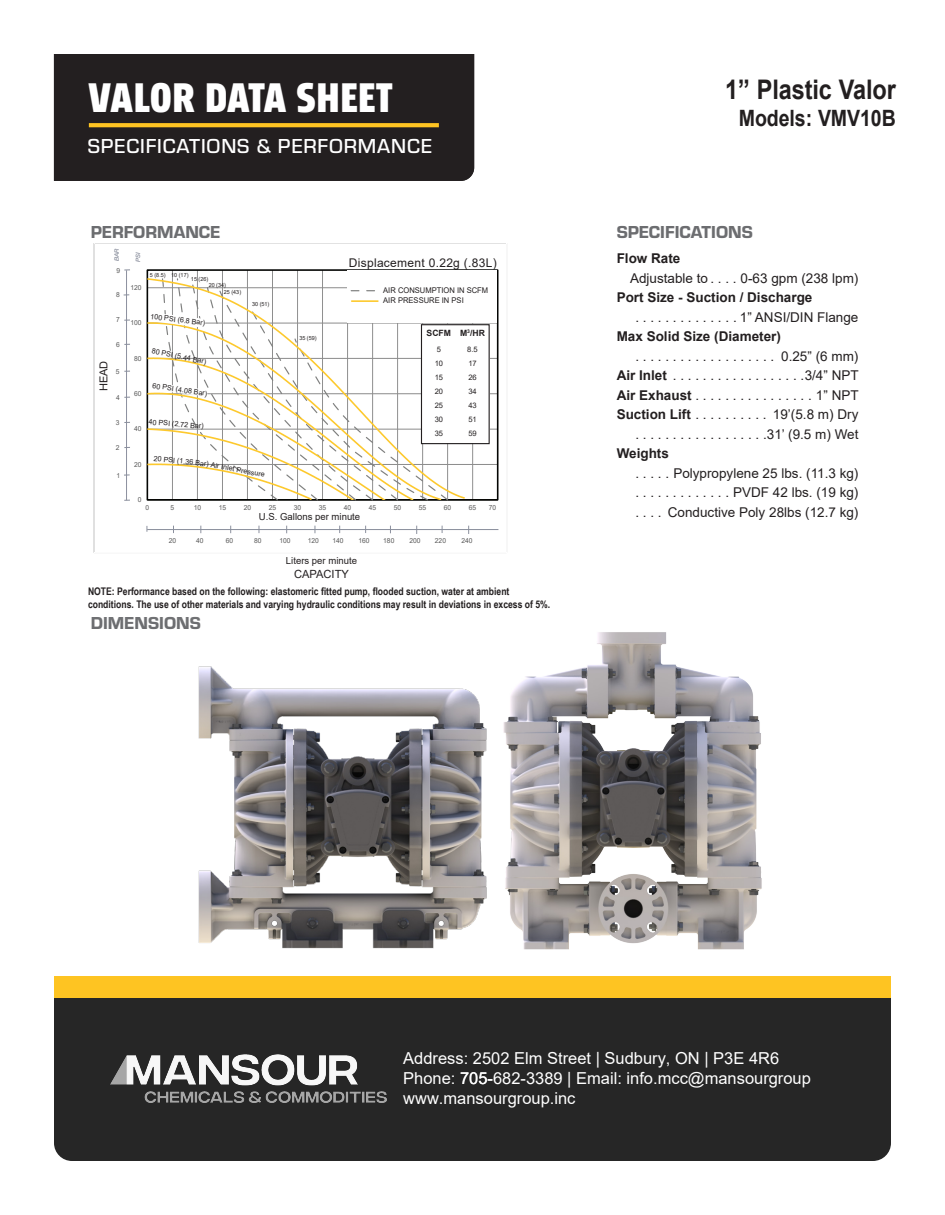
<style>
.page{position:relative;width:945px;height:1215px;background:#fff}
.page>*{position:absolute;margin:0;border:0;box-sizing:border-box;transform-origin:0 0}
.t1{font:900 43.5px "Breakers";color:#fff}
.t2{font:700 27px "Arial";letter-spacing:-.005em;color:#231f20;scale:.87 1}
.t3{font:700 22.5px "Arial";letter-spacing:-.005em;color:#231f20;scale:.87 1}
.t4{font:500 21px "Eurostile";letter-spacing:.04em;color:#fff}
.t5{font:18px "Eurostile Hea";color:#6c6d70}
.t6{font:16.5px/19.8px "Arial";color:#fff}
.t7{font:13.5px "Arial";color:#231f20}
.t8{font:700 13.5px "Arial";color:#231f20}
.Paragraph_Header_Yellow{font:12px "Arial";letter-spacing:.025em;color:#231f20}
.t9{font:11.25px "Arial";color:#231f20}
.t10{font:10.95px "Arial";color:#231f20}
.t11{font:700 10.5px/12.6px "Arial Narrow";color:#231f20}
.t12{font:9.6px "Arial";color:#231f20}
.t13{font:700 8.7px "Arial";color:#231f20}
.t14{font:7.8px/10.2px "Arial";color:#231f20}
.t15{font:7.5px "Arial";color:#231f20}
.t16{font:7.35px "Arial";color:#231f20}
.t17{font:6.9px "Arial";color:#595959}
.t18{font:6.9px "Arial";color:#595959;scale:.95 1}
.t19{font:italic 500 6px "Helvetica Neue LT Std";color:#8a8f9d}
.t20{font:5.7px "Arial";letter-spacing:.005em;color:#231f20}
.s1{font-weight:700}
</style>
<div class="page">
<div style="left:54px;top:998px;width:837px;height:163px;background:#262626"></div>
<div style="left:54px;top:976px;width:837px;height:22px;background:#fec422"></div>
<div style="left:54px;top:54px;width:420px;height:127px;background:#231f20"></div>
<svg style="left:89px;top:123px;width:350px;height:4px"></svg>
<img style="left:198px;top:666px;width:289px;height:283px">
<hr style="left:147px;top:323px;width:351px;height:1px;background:#8d8d8d">
<hr style="left:147px;top:358px;width:351px;height:1px;background:#8d8d8d">
<hr style="left:147px;top:393px;width:351px;height:1px;background:#8d8d8d">
<hr style="left:147px;top:429px;width:351px;height:1px;background:#8d8d8d">
<hr style="left:147px;top:464px;width:351px;height:1px;background:#8d8d8d">
<hr style="left:472px;top:270px;width:1px;height:230px;background:#8d8d8d">
<hr style="left:347px;top:270px;width:1px;height:230px;background:#8d8d8d">
<hr style="left:322px;top:270px;width:1px;height:230px;background:#8d8d8d">
<hr style="left:297px;top:270px;width:1px;height:230px;background:#8d8d8d">
<hr style="left:272px;top:270px;width:1px;height:230px;background:#8d8d8d">
<hr style="left:247px;top:270px;width:1px;height:230px;background:#8d8d8d">
<hr style="left:222px;top:270px;width:1px;height:230px;background:#8d8d8d">
<hr style="left:197px;top:270px;width:1px;height:230px;background:#8d8d8d">
<hr style="left:172px;top:270px;width:1px;height:230px;background:#8d8d8d">
<hr style="left:147px;top:270px;width:1px;height:230px;background:#040503">
<hr style="left:147px;top:500px;width:351px;height:1px;background:#040503">
<hr style="left:126px;top:270px;width:1px;height:230px;background:#8a8f9d">
<hr style="left:147px;top:529px;width:351px;height:1px;background:#8a8f9d">
<div style="left:94px;top:244px;width:413px;height:309px;border:1px solid #fff"></div>
<div style="left:348px;top:271px;width:149px;height:52px;background:#fff"></div>
<svg style="left:147px;top:277px;width:302px;height:223px"></svg>
<div style="left:421px;top:324px;width:69px;height:119px;background:#fff"></div>
<div style="left:421px;top:324px;width:69px;height:120px;border:1px solid #231f20"></div>
<img style="left:503px;top:632px;width:259px;height:318px">
<img style="left:95px;top:1035px;width:307px;height:82px">
<p class="t1" style="left:88px;top:72px;width:307px">VALOR DATA SHEET</p>
<p class="t4" style="left:88px;top:131px;width:346px">SPECIFICATIONS &amp; PERFORMANCE</p>
<p class="t1" style="left:88px;top:74px;width:232px">E1 DATA SHEET</p>
<p class="t2" style="left:725px;top:71px;width:198px">1” Plastic Valor</p>
<p class="t3" style="left:739px;top:102px;width:182px">Models: VMV10B</p>
<h4 class="t5" style="left:91px;top:220px;width:131px">PERFORMANCE</h4>
<h4 class="t5" style="left:617px;top:219px;width:138px">SPECIFICATIONS</h4>
<p class="t19" style="left:113px;top:261px;width:14px;rotate:-90deg">BAR</p>
<p class="t19" style="left:134px;top:262px;width:11px;rotate:-90deg">PSI</p>
<p class="t10" style="left:96px;top:391px;width:32px;rotate:-90deg">HEAD</p>
<p class="t17" style="left:116px;top:266px;width:5px">9</p>
<p class="t17" style="left:116px;top:290px;width:5px">8</p>
<p class="t17" style="left:116px;top:315px;width:5px">7</p>
<p class="t17" style="left:116px;top:340px;width:5px">6</p>
<p class="t17" style="left:116px;top:367px;width:5px">5</p>
<p class="t17" style="left:116px;top:392px;width:5px">4</p>
<p class="t17" style="left:131px;top:283px;width:13px">120</p>
<p class="t17" style="left:131px;top:318px;width:13px">100</p>
<p class="t17" style="left:134px;top:353px;width:9px">80</p>
<p class="t17" style="left:134px;top:389px;width:9px">60</p>
<p class="t20" style="left:150px;top:271px;width:17px">5 (8.5)</p>
<p class="t20" style="left:171px;top:271px;width:19px">10 (17)</p>
<p class="t20" style="left:191px;top:275px;width:19px">15 (26)</p>
<p class="t20" style="left:209px;top:281px;width:19px">20 (34)</p>
<p class="t16" style="left:151px;top:311px;width:57px;rotate:7deg">100 PSI (6.8 Bar)</p>
<p class="t16" style="left:153px;top:346px;width:57px;rotate:11deg">80 PSI (5.44 Bar)</p>
<p class="t16" style="left:153px;top:381px;width:57px;rotate:8deg">60 PSI (4.08 Bar)</p>
<p class="t20" style="left:224px;top:288px;width:19px">25 (43)</p>
<p class="t17" style="left:116px;top:418px;width:5px">3</p>
<p class="t17" style="left:116px;top:443px;width:5px">2</p>
<p class="t16" style="left:149px;top:417px;width:57px;rotate:4deg">40 PSI (2.72 Bar)</p>
<p class="t17" style="left:134px;top:424px;width:9px">40</p>
<p class="t20" style="left:252px;top:300px;width:19px">30 (51)</p>
<p class="t17" style="left:116px;top:470px;width:5px">1</p>
<p class="t17" style="left:134px;top:459px;width:9px">20</p>
<p class="t17" style="left:138px;top:495px;width:5px">0</p>
<p class="t16" style="left:154px;top:453px;width:57px;rotate:6deg">20 PSI (1.36 Bar)</p>
<p class="t16" style="left:212px;top:459px;width:56px;rotate:11deg">Air Inlet Pressure</p>
<p class="t20" style="left:299px;top:334px;width:19px">35 (59)</p>
<p class="Paragraph_Header_Yellow" style="left:349px;top:254px;width:149px">Displacement 0.22g (.83L)</p>
<p class="t14" style="left:383px;top:285px;width:106px">AIR CONSUMPTION IN SCFM<br>AIR PRESSURE IN PSI</p>
<p class="t13" style="left:427px;top:327px;width:26px">SCFM</p>
<p class="t13" style="left:460px;top:327px;width:26px">M<sup>3</sup>/HR</p>
<p class="t15" style="left:437px;top:344px;width:6px">5</p>
<p class="t15" style="left:467px;top:344px;width:12px">8.5</p>
<p class="t15" style="left:435px;top:358px;width:10px">10</p>
<p class="t15" style="left:468px;top:358px;width:10px">17</p>
<p class="t15" style="left:435px;top:372px;width:10px">15</p>
<p class="t15" style="left:468px;top:372px;width:10px">26</p>
<p class="t15" style="left:435px;top:386px;width:10px">20</p>
<p class="t15" style="left:468px;top:386px;width:10px">34</p>
<p class="t15" style="left:435px;top:400px;width:10px">25</p>
<p class="t15" style="left:468px;top:400px;width:10px">43</p>
<p class="t15" style="left:435px;top:415px;width:10px">30</p>
<p class="t15" style="left:468px;top:415px;width:10px">51</p>
<p class="t15" style="left:435px;top:429px;width:10px">35</p>
<p class="t15" style="left:468px;top:429px;width:10px">59</p>
<p class="t17" style="left:146px;top:503px;width:5px">0</p>
<p class="t17" style="left:171px;top:503px;width:5px">5</p>
<p class="t17" style="left:194px;top:503px;width:9px">10</p>
<p class="t17" style="left:219px;top:503px;width:9px">15</p>
<p class="t17" style="left:244px;top:503px;width:9px">20</p>
<p class="t17" style="left:269px;top:503px;width:9px">25</p>
<p class="t17" style="left:294px;top:503px;width:9px">30</p>
<p class="t17" style="left:319px;top:503px;width:9px">35</p>
<p class="t17" style="left:344px;top:503px;width:9px">40</p>
<p class="t17" style="left:369px;top:503px;width:9px">45</p>
<p class="t17" style="left:394px;top:503px;width:9px">50</p>
<p class="t17" style="left:419px;top:503px;width:9px">55</p>
<p class="t17" style="left:444px;top:503px;width:9px">60</p>
<p class="t17" style="left:469px;top:503px;width:9px">65</p>
<p class="t18" style="left:489px;top:503px;width:9px">70</p>
<p class="t12" style="left:259px;top:510px;width:103px">U.S. Gallons per minute</p>
<p class="t12" style="left:286px;top:554px;width:73px">Liters per minute</p>
<p class="t17" style="left:169px;top:535px;width:9px">20</p>
<p class="t17" style="left:196px;top:535px;width:9px">40</p>
<p class="t17" style="left:226px;top:535px;width:9px">60</p>
<p class="t17" style="left:254px;top:535px;width:9px">80</p>
<p class="t17" style="left:279px;top:535px;width:13px">100</p>
<p class="t17" style="left:308px;top:535px;width:13px">120</p>
<p class="t17" style="left:333px;top:535px;width:13px">140</p>
<p class="t17" style="left:358px;top:535px;width:13px">160</p>
<p class="t17" style="left:383px;top:535px;width:13px">180</p>
<p class="t17" style="left:410px;top:535px;width:13px">200</p>
<p class="t17" style="left:435px;top:535px;width:13px">220</p>
<p class="t17" style="left:461px;top:535px;width:13px">240</p>
<p class="t9" style="left:294px;top:567px;width:56px">CAPACITY</p>
<p class="t11" style="left:88px;top:584px;width:464px">NOTE: Performance based on the following: elastomeric fitted pump, flooded suction, water at ambient conditions. The use of other materials and varying hydraulic conditions may result in deviations in excess of 5%.</p>
<h4 class="t5" style="left:91px;top:611px;width:112px">DIMENSIONS</h4>
<p class="t8" style="left:617px;top:249px;width:65px">Flow Rate</p>
<p class="t7" style="left:630px;top:269px;width:230px">Adjustable to . . . . 0-63 gpm (238 lpm)</p>
<p class="t8" style="left:617px;top:288px;width:197px">Port Size - Suction / Discharge</p>
<p class="t7" style="left:635px;top:308px;width:225px">. . . . . . . . . . . . . 1” ANSI/DIN Flange</p>
<p class="t8" style="left:617px;top:327px;width:166px">Max Solid Size (Diameter)</p>
<p class="t7" style="left:635px;top:347px;width:225px">. . . . . . . . . . . . . . . . . . . 0.25” (6 mm)</p>
<p class="t7" style="left:617px;top:366px;width:244px"><span class="s1">Air Inlet</span> . . . . . . . . . . . . . . . . . 3/4” NPT</p>
<p class="t7" style="left:617px;top:386px;width:244px"><span class="s1">Air Exhaust</span>................1” NPT</p>
<p class="t7" style="left:617px;top:405px;width:243px"><span class="s1">Suction Lift</span> . . . . . . . . . . 19’(5.8 m) Dry</p>
<p class="t7" style="left:635px;top:425px;width:225px">. . . . . . . . . . . . . . . . . 31’ (9.5 m) Wet</p>
<p class="t8" style="left:617px;top:444px;width:54px">Weights</p>
<p class="t7" style="left:635px;top:464px;width:225px">. . . . . Polypropylene 25 lbs. (11.3 kg)</p>
<p class="t7" style="left:635px;top:483px;width:225px">. . . . . . . . . . . . . PVDF 42 lbs. (19 kg)</p>
<p class="t7" style="left:635px;top:503px;width:225px">. . . . Conductive Poly 28lbs (12. 7 kg)</p>
<p class="t6" style="left:403px;top:1048px;width:409px">Address: 2502 Elm Street | Sudbury, ON | P3E 4R6<br>Phone: 705-682-3389 | Email: info.mcc@mansourgroup www.mansourgroup.inc</p>
</div>
